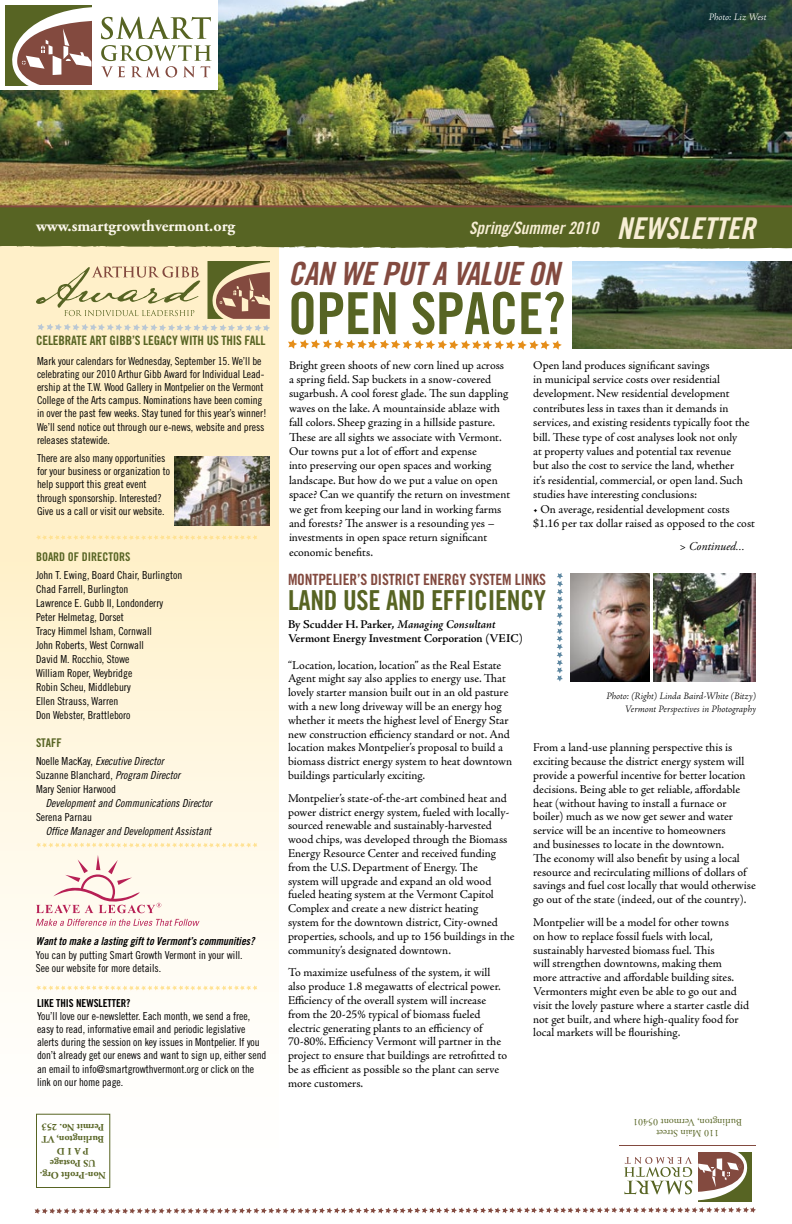
<style>
.page{position:relative;width:792px;height:1224px;background:#fff}
.page>*{position:absolute;margin:0;border:0;box-sizing:border-box;transform-origin:0 0}
.t1{font:58px "Trade Gothic Bold Cond Twenty";color:#576423}
.t2{font:32px "Trade Gothic Bold Cond Twenty Obl";letter-spacing:-.01em;color:#834a3f}
.t3{font:27.5px "Trade Gothic Bold Cond Twenty";letter-spacing:-.01em;color:#576423}
.t4{font:17px "Trade Gothic Bold Cond Twenty Obl";color:#f7eed4}
.t5{font:700 16px "Adobe Garamond Pro";color:#fbf6ea}
.t6{font:15.5px "Trade Gothic Bold Cond Twenty";letter-spacing:-.01em;color:#834a3f}
.t7{font:13px "Trade Gothic Bold Cond Twenty";letter-spacing:-.01em;color:#576423}
.t8{font:12px/13.8px "Adobe Jenson Pro";letter-spacing:-.005em;color:#000}
.t9{font:600 12px/14.4px "Adobe Jenson Pro";letter-spacing:-.005em;color:#000}
.t10{font:12px "Trade Gothic Bold Cond Twenty";color:#576423}
.t11{font:italic 12px "Adobe Garamond Pro";color:#000}
.t12{font:11px/13.2px "Trade Gothic Cond Eighteen";letter-spacing:-.005em;color:#000}
.t13{font:11px "Trade Gothic Cond Eighteen Obl";color:#000}
.t14{font:11px "Trade Gothic Bold Cond Twenty Obl";color:#000}
.t15{font:11px "Trade Gothic Bold Cond Twenty";letter-spacing:-.005em;color:#000}
.t16{font:italic 300 10px/13px "Adobe Jenson Pro";letter-spacing:-.005em;color:#000;text-align:right}
.t17{font:700 10px/12px "Adobe Garamond Pro";color:#576423;text-align:center}
.t18{font:10px/11px "Adobe Garamond Pro";color:#576423;text-align:center}
.t19{font:italic 300 10px "Adobe Jenson Pro";color:#fff}
.s1{font-family:"Trade Gothic Cond Eighteen"}
.s2{font-family:"Trade Gothic Cond Eighteen Obl"}
.s3{font-size:30px}
.s4{font-style:italic}
</style>
<div class="page">
<img style="left:0;top:0;width:792px;height:205px">
<div style="left:0;top:238px;width:279px;height:986px;background:linear-gradient(to bottom,#ffecbc,#fff)"></div>
<div style="left:0;top:207px;width:792px;height:39px;background:#576423"></div>
<div style="left:0;top:0;width:217px;height:90px;background:#fff"></div>
<svg style="left:101px;top:17px;width:110px;height:22px"></svg>
<svg style="left:101px;top:45px;width:111px;height:32px"></svg>
<svg style="left:5px;top:6px;width:86px;height:79px"></svg>
<svg style="left:624px;top:1157px;width:68px;height:37px"></svg>
<svg style="left:698px;top:1152px;width:53px;height:49px"></svg>
<hr style="left:619px;top:1145px;width:137px;height:1px;background:#834a3f">
<div style="left:36px;top:1114px;width:74px;height:74px;background:#fff;border:1px solid #576423"></div>
<svg style="left:35px;top:1207px;width:721px;height:7px"></svg>
<hr style="left:0;top:205px;width:792px;height:2px;background:#834a3f">
<svg style="left:0;top:246px;width:792px;height:4px"></svg>
<svg style="left:36px;top:919px;width:164px;height:7px"></svg>
<svg style="left:36px;top:855px;width:125px;height:58px"></svg>
<svg style="left:36px;top:535px;width:221px;height:5px"></svg>
<svg style="left:36px;top:843px;width:221px;height:5px"></svg>
<svg style="left:36px;top:985px;width:221px;height:6px"></svg>
<svg style="left:288px;top:339px;width:274px;height:11px"></svg>
<img style="left:570px;top:573px;width:79px;height:109px">
<img style="left:653px;top:573px;width:103px;height:109px">
<svg style="left:557px;top:573px;width:6px;height:109px"></svg>
<img style="left:573px;top:261px;width:219px;height:88px">
<svg style="left:36px;top:261px;width:234px;height:70px;background:#d8c8a4"></svg>
<img style="left:174px;top:457px;width:96px;height:69px">
<p class="t19" style="left:709px;top:11px;width:59px">Photo: Liz West</p>
<h3 class="t5" style="left:36px;top:216px;width:201px">www.smartgrowthvermont.org</h3>
<p class="t7" style="left:36px;top:333px;width:215px">CELEBRATE ART GIBB’S LEGACY WITH US THIS FALL</p>
<p class="t12" style="left:37px;top:354px;width:231px">Mark your calendars for Wednesday, September 15. We’ll be celebrating our 2010 Arthur Gibb Award for Individual Lead&shy;ership at the T.W. Wood Gallery in Montpelier on the Vermont College of the Arts campus. Nominations have been coming in over the past few weeks. Stay tuned for this year’s winner!<br>We’ll send notice out through our e-news, website and press releases statewide.</p>
<p class="t12" style="left:37px;top:451px;width:135px">There are also many opportunities for your business or organization to help support this great event through sponsorship. Interested?<br>Give us a call or visit our website.</p>
<p class="t10" style="left:36px;top:549px;width:96px">BOARD OF DIRECTORS</p>
<p class="t12" style="left:36px;top:568px;width:148px;line-height:14px">John T. Ewing, Board Chair, Burlington<br>Chad Farrell, Burlington<br>Lawrence E. Gubb II, Londonderry<br>Peter Helmetag, Dorset<br>Tracy Himmel Isham, Cornwall<br>John Roberts, West Cornwall<br>David M. Rocchio, Stowe<br>William Roper, Weybridge<br>Robin Scheu, Middlebury<br>Ellen Strauss, Warren<br>Don Webster, Brattleboro</p>
<p class="t10" style="left:36px;top:735px;width:27px">STAFF</p>
<p class="t13" style="left:36px;top:754px;width:129px"><span class="s1">Noelle MacKay,</span> Executive Director</p>
<p class="t12" style="left:36px;top:768px;width:146px;line-height:14px">Suzanne Blanchard, <span class="s2">Program Director<br></span>Mary Senior Harwood</p>
<p class="t13" style="left:46px;top:796px;width:168px">Development and Communications Director</p>
<p class="t12" style="left:36px;top:810px;width:58px">Serena Parnau</p>
<p class="t13" style="left:46px;top:824px;width:167px">Office Manager and Development Assistant</p>
<p class="t14" style="left:36px;top:935px;width:220px">Want to make a lasting gift to Vermont’s communities?</p>
<p class="t12" style="left:36px;top:948px;width:208px">You can by putting Smart Growth Vermont in your will.<br>See our website for more details.</p>
<p class="t15" style="left:37px;top:996px;width:95px">LIKE THIS NEWSLETTER?</p>
<p class="t12" style="left:37px;top:1009px;width:231px">You’ll love our e-newsletter. Each month, we send a free, easy to read, informative email and periodic legislative alerts during the session on key issues in Montpelier. If you don’t already get our enews and want to sign up, either send an email to info@smartgrowthvermont.org or click on the link on our home page.</p>
<p class="t17" style="left:106px;top:1181px;width:67px;rotate:-180deg">Non-Profit Org.<br>US Postage<br>PAID<br>Burlington, VT<br>Permit No. 253</p>
<h3 class="t4" style="left:469px;top:217px;width:288px">Spring/Summer 2010 <span class="s3">NEWSLETTER</span></h3>
<h2 class="t2" style="left:288px;top:255px;width:271px">CAN we put a val ue on</h2>
<h1 class="t1" style="left:288px;top:278px;width:28px">OPEN</h1>
<h1 class="t1" style="left:411px;top:278px;width:27px">SPACE</h1>
<h1 class="t1" style="left:543px;top:278px;width:24px">?</h1>
<p class="t8" style="left:289px;top:358px;width:223px;line-height:14.4px">Bright green shoots of new corn lined up across a spring field. Sap buckets in a snow-covered sugarbush. A cool forest glade. The sun dappling waves on the lake. A mountainside ablaze with fall colors. Sheep grazing in a hillside pasture.<br>These are all sights we associate with Vermont.<br>Our towns put a lot of effort and expense<br>into preserving our open spaces and working landscape. But how do we put a value on open space? Can we quantify the return on investment we get from keeping our land in working farms and forests? The answer is a resounding yes – investments in open space return significant economic benefits.</p>
<p class="t8" style="left:533px;top:358px;width:218px;line-height:14.4px">Open land produces significant savings<br>in municipal service costs over residential development. New residential development contributes less in taxes than it demands in services, and existing residents typically foot the bill. These type of cost analyses look not only<br>at property values and potential tax revenue but also the cost to service the land, whether<br>it’s residential, commercial, or open land. Such studies have interesting conclusions:</p>
<p class="t8" style="left:533px;top:502px;width:223px;line-height:14.4px">• On average, residential development costs $1.16 per tax dollar raised as opposed to the cost</p>
<p class="t11" style="left:679px;top:539px;width:67px">&gt; Continued...</p>
<p class="t6" style="left:288px;top:570px;width:260px">MONTPELIER’S DISTRICT ENERGY SYSTEM LINKS</p>
<h3 class="t3" style="left:288px;top:583px;width:259px">LAND USE AND EFFICIENCY</h3>
<p class="t9" style="left:288px;top:617px;width:236px">By Scudder H. Parker, <span class="s4">Managing Consultant<br></span>Vermont Energy Investment Corporation (VEIC)</p>
<p class="t8" style="left:288px;top:658px;width:226px">“Location, location, location” as the Real Estate Agent might say also applies to energy use. That lovely starter mansion built out in an old pasture with a new long driveway will be an energy hog whether it meets the highest level of Energy Star new construction efficiency standard or not. And location makes Montpelier’s proposal to build a biomass district energy system to heat downtown buildings particularly exciting.</p>
<p class="t8" style="left:288px;top:791px;width:228px">Montpelier’s state-of-the-art combined heat and power district energy system, fueled with locally&shy;sourced renewable and sustainably-harvested wood chips, was developed through the Biomass Energy Resource Center and received funding from the U.S. Department of Energy. The<br>system will upgrade and expand an old wood fueled heating system at the Vermont Capitol Complex and create a new district heating<br>system for the downtown district, City-owned properties, schools, and up to 156 buildings in the community’s designated downtown.</p>
<p class="t8" style="left:288px;top:966px;width:221px">To maximize usefulness of the system, it will also produce 1.8 megawatts of electrical power.<br>Efficiency of the overall system will increase from the 20-25% typical of biomass fueled electric generating plants to an efficiency of 70-80%. Efficiency Vermont will partner in the project to ensure that buildings are retrofitted to be as efficient as possible so the plant can serve more customers.</p>
<p class="t16" style="left:606px;top:690px;width:151px">Photo: (Right) Linda Baird-White (Bitzy)<br>Vermont Perspectives in Photography</p>
<p class="t8" style="left:533px;top:741px;width:224px">From a land-use planning perspective this is exciting because the district energy system will provide a powerful incentive for better location decisions. Being able to get reliable, affordable heat (without having to install a furnace or boiler) much as we now get sewer and water service will be an incentive to homeowners<br>and businesses to locate in the downtown.<br>The economy will also benefit by using a local resource and recirculating millions of dollars of savings and fuel cost locally that would otherwise go out of the state (indeed, out of the country).</p>
<p class="t8" style="left:533px;top:916px;width:217px">Montpelier will be a model for other towns<br>on how to replace fossil fuels with local, sustainably harvested biomass fuel. This<br>will strengthen downtowns, making them<br>more attractive and affordable building sites.<br>Vermonters might even be able to go out and visit the lovely pasture where a starter castle did not get built, and where high-quality food for local markets will be flourishing.</p>
<p class="t18" style="left:742px;top:1138px;width:110px;rotate:-180deg">110 Main Street<br>Burlington, Vermont 05401</p>
</div>
